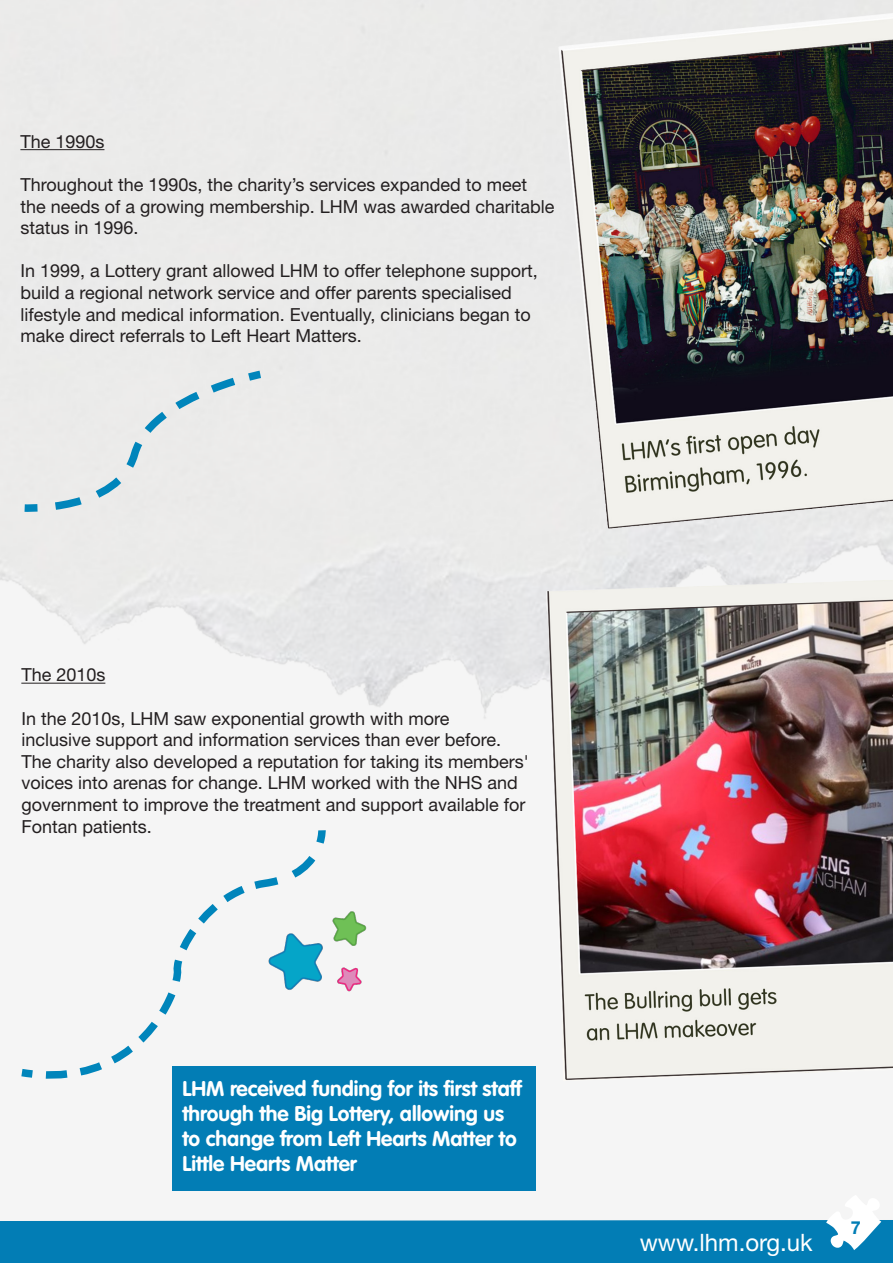
<style>
.page{position:relative;width:893px;height:1263px;background:#ebebeb}
.page>*{position:absolute;margin:0;border:0;box-sizing:border-box;transform-origin:0 0}
.t1{font:24px "Helvetica Neue LT Std";color:#fff}
.t2{font:700 21px/25.2px "VAG Rounded Std";color:#fff}
.t3{font:18px/21.6px "Helvetica Neue LT Std";color:#231f20}
.t4{font:700 18px "Helvetica Neue LT Std";color:#007db5}
</style>
<div class="page">
<div style="left:0;top:1220px;width:893px;height:43px;background:#027db5"></div>
<svg style="left:826px;top:1220px;width:55px;height:30px;background:#9bcbe1"></svg>
<img style="left:533px;top:0;width:360px;height:537px">
<img style="left:533px;top:570px;width:360px;height:510px">
<hr style="left:20px;top:149px;width:84px;height:1px;background:#231f20">
<hr style="left:21px;top:683px;width:84px;height:1px;background:#231f20">
<svg style="left:17px;top:367px;width:251px;height:148px"></svg>
<div style="left:21px;top:830px;width:305px;height:252px;background:#f5f5f5"></div>
<img style="left:259px;top:903px;width:108px;height:102px">
<div style="left:173px;top:1066px;width:363px;height:125px;background:#027db5"></div>
<p class="t3" style="left:20px;top:130px;width:86px">The 1990s</p>
<p class="t3" style="left:20px;top:173px;width:536px">Throughout the 1990s, the charity’s services expanded to meet the needs of a growing membership. LHM was awarded charitable status in 1996.</p>
<p class="t3" style="left:20px;top:260px;width:519px">In 1999, a Lottery grant allowed LHM to offer telephone support, build a regional network service and offer parents specialised</p>
<p class="t3" style="left:20px;top:303px;width:512px">lifestyle and medical information. Eventually, clinicians began to make direct referrals to Left Heart Matters.</p>
<p class="t3" style="left:21px;top:664px;width:86px">The 2010s</p>
<p class="t3" style="left:21px;top:707px;width:430px">In the 2010s, LHM saw exponential growth with more</p>
<p class="t3" style="left:21px;top:728px;width:509px">inclusive support and information services than ever before.<br>The charity also developed a reputation for taking its members' voices into arenas for change. LHM worked with the NHS and government to improve the treatment and support available for Fontan patients.</p>
<p class="t2" style="left:182px;top:1076px;width:341px">LHM received funding for its first staff through the Big Lottery, allowing us to change from Left Hearts Matter to Little Hearts Matter</p>
<p class="t1" style="left:640px;top:1228px;width:175px">www.lhm.org.uk</p>
<p class="t4" style="left:851px;top:1216px;width:12px">7</p>
</div>
